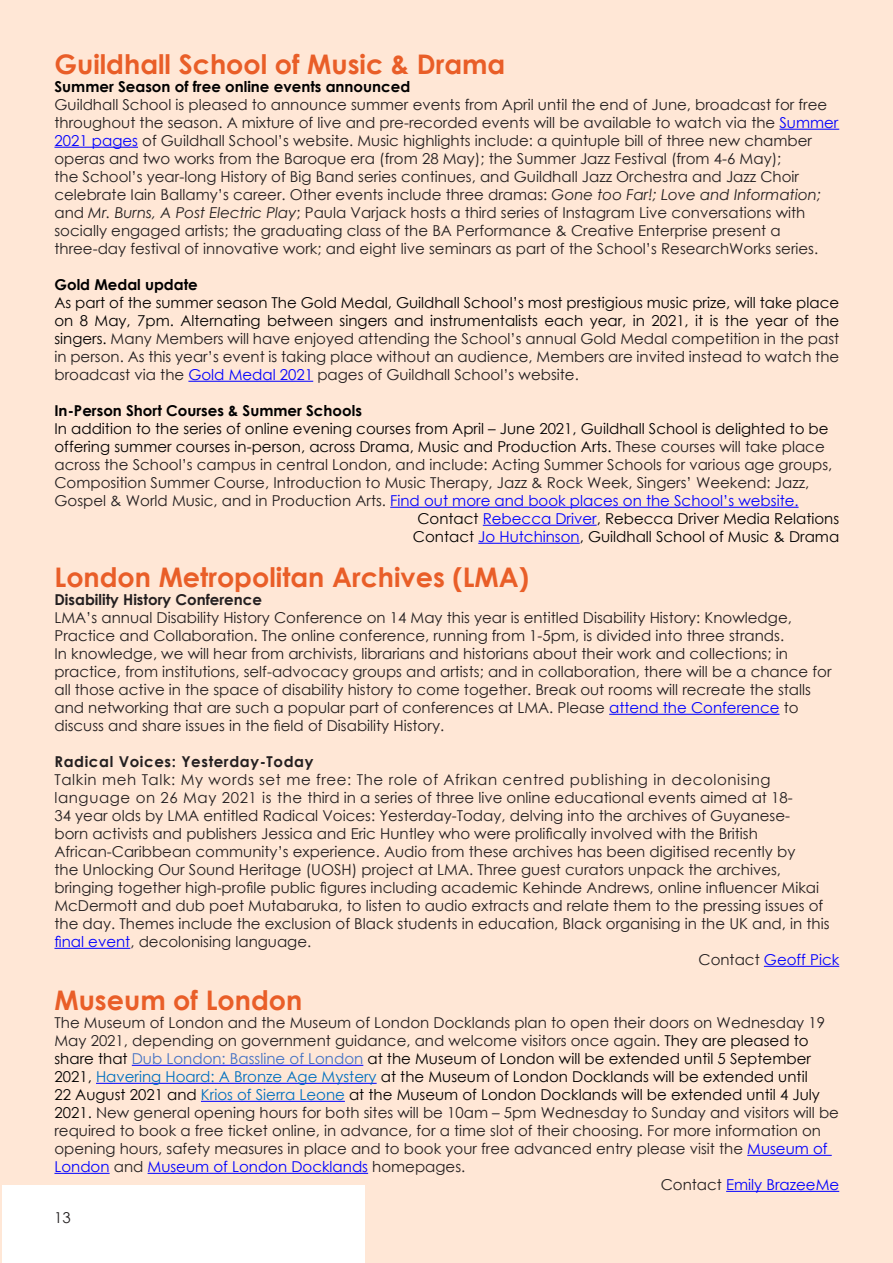
<style>
.page{position:relative;width:893px;height:1263px;background:#ffe7d6}
.page>*{position:absolute;margin:0;border:0;box-sizing:border-box;transform-origin:0 0}
.t1{font:700 27px "Century Gothic";color:#e95e28}
.t2{font:15px/18px "Century Gothic";color:#231f20}
.No_Spacing{font:15px "Century Gothic";color:#000}
.t3{font:700 15px "Century Gothic";color:#000}
.t4{font:15px "Century Gothic";color:#00f}
.t5{font:700 15px "Century Gothic";letter-spacing:.04em;color:#231f20}
.t6{font:700 15px "Century Gothic";color:#231f20}
.s1{color:#00f}
.s2{font-style:italic}
.s3{color:#000}
.s4{color:#231f20}
.s5{color:#4472c4}
.s6{color:#0070c0}
</style>
<div class="page">
<div style="left:2px;top:1186px;width:363px;height:77px;background:#fff"></div>
<hr style="left:779px;top:129px;width:60px;height:1px;background:#00f">
<hr style="left:54px;top:147px;width:84px;height:1px;background:#00f">
<hr style="left:188px;top:381px;width:125px;height:1px;background:#00f">
<hr style="left:390px;top:507px;width:409px;height:1px;background:#00f">
<hr style="left:483px;top:525px;width:114px;height:1px;background:#00f">
<hr style="left:478px;top:543px;width:102px;height:1px;background:#00f">
<hr style="left:609px;top:714px;width:170px;height:1px;background:#00f">
<hr style="left:54px;top:948px;width:76px;height:1px;background:#00f">
<hr style="left:764px;top:966px;width:75px;height:1px;background:#00f">
<hr style="left:132px;top:1065px;width:231px;height:1px;background:#00f">
<hr style="left:96px;top:1083px;width:281px;height:1px;background:#00f">
<hr style="left:201px;top:1101px;width:144px;height:1px;background:#00f">
<hr style="left:747px;top:1155px;width:85px;height:1px;background:#00f">
<hr style="left:54px;top:1173px;width:56px;height:1px;background:#00f">
<hr style="left:148px;top:1173px;width:220px;height:1px;background:#00f">
<hr style="left:726px;top:1191px;width:113px;height:1px;background:#00f">
<p class="t1" style="left:54px;top:43px;width:452px">Guildhall School of Music &amp; Drama</p>
<p class="t3" style="left:54px;top:75px;width:357px">Summer Season of free online events announced</p>
<p class="t2" style="left:54px;top:95px;width:785px">Guildhall School is pleased to announce summer events from April until the end of June, broadcast for free throughout the season. A mixture of live and pre-recorded events will be available to watch via the <span class="s1">Summer 2021 pages</span> of Guildhall School’s website. Music highlights include: a quintuple bill of three new chamber operas and two works from the Baroque era (from 28 May); the Summer Jazz Festival (from 4-6 May);<br>the School’s year-long History of Big Band series continues, and Guildhall Jazz Orchestra and Jazz Choir celebrate Iain Ballamy’s career. Other events include three dramas: <span class="s2">Gone too Far!; Love and Information; </span>and <span class="s2">Mr. Burns, A Post Electric Play</span>; Paula Varjack hosts a third series of Instagram Live conversations with socially engaged artists; the graduating class of the BA Performance &amp; Creative Enterprise present a</p>
<p class="t2" style="left:54px;top:239px;width:765px">three-day festival of innovative work; and eight live seminars as part of the School’s ResearchWorks series.</p>
<p class="t3" style="left:54px;top:273px;width:145px">Gold Medal update</p>
<p class="t2" style="left:54px;top:293px;width:786px;text-align:justify"><span class="s3">As part of the summer season The Gold Medal, Guildhall School’s most prestigious music prize, will take place on 8 May, 7pm. Alternating between singers and instrumentalists each year, in 2021, it is the year of the singers.</span> Many Members will have enjoyed attending the School’s annual Gold Medal competition in the past in person. As this year’s event is taking place without an audience, Members are invited instead to watch the broadcast via the <span class="s1">Gold Medal 2021</span> pages of Guildhall School’s website.</p>
<p class="t3" style="left:54px;top:399px;width:309px">In-Person Short Courses &amp; Summer Schools</p>
<p class="t2" style="left:54px;top:419px;width:779px"><span class="s3">In addition to the series of online evening courses from April – June 2021, Guildhall School is delighted to be offering summer courses in-person, across Drama, Music and Production Arts.</span> These courses will take place across the School’s campus in central London, and include: Acting Summer Schools for various age groups, Composition Summer Course, Introduction to Music Therapy, Jazz &amp; Rock Week, Singers’ Weekend: Jazz, Gospel &amp; World Music, and in Production Arts. <span class="s1">Find out more and book places on the School’s website.</span></p>
<p class="No_Spacing" style="left:417px;top:508px;width:423px">Contact <span class="s1">Rebecca Driver</span>, Rebecca Driver Media Relations</p>
<p class="No_Spacing" style="left:413px;top:526px;width:428px">Contact <span class="s1">Jo Hutchinson</span>, Guildhall School of Music &amp; Drama</p>
<p class="t1" style="left:54px;top:556px;width:476px">London Metropolitan Archives (LMA)</p>
<p class="t6" style="left:54px;top:588px;width:209px">Disability History Conference</p>
<p class="t2" style="left:54px;top:608px;width:779px">LMA’s annual Disability History Conference on 14 May this year is entitled Disability History: Knowledge, Practice and Collaboration. The online conference, running from 1-5pm, is divided into three strands.<br>In knowledge, we will hear from archivists, librarians and historians about their work and collections; in practice, from institutions, self-advocacy groups and artists; and in collaboration, there will be a chance for all those active in the space of disability history to come together. Break out rooms will recreate the stalls and networking that are such a popular part of conferences at LMA. Please <span class="s1">attend the Conference</span> to discuss and share issues in the field of Disability History.</p>
<p class="t5" style="left:54px;top:750px;width:260px">Radical Voices: Yesterday-Today</p>
<p class="t2" style="left:54px;top:770px;width:777px">Talkin meh Talk: My words set me free: The role of Afrikan centred publishing in decolonising language on 26 May 2021 is the third in a series of three live online educational events aimed at 18-<br>34 year olds by LMA entitled Radical Voices: Yesterday-Today, delving into the archives of Guyanese-<br>born activists and publishers Jessica and Eric Huntley who were prolifically involved with the British African-Caribbean community’s experience. Audio from these archives has been digitised recently by<br>the Unlocking Our Sound Heritage (UOSH) project at LMA. Three guest curators unpack the archives, bringing together high-profile public figures including academic Kehinde Andrews, online influencer Mikai McDermott and dub poet Mutabaruka, to listen to audio extracts and relate them to the pressing issues of the day. Themes include the exclusion of Black students in education, Black organising in the UK and, in this <span class="s1">final event</span>, decolonising language.</p>
<p class="t4" style="left:698px;top:949px;width:142px"><span class="s4">Contact</span> Geoff Pick</p>
<p class="t1" style="left:54px;top:979px;width:249px">Museum of London</p>
<p class="t2" style="left:54px;top:1013px;width:786px">The Museum of London and the Museum of London Docklands plan to open their doors on Wednesday 19<br>May 2021, depending on government guidance, and welcome visitors once again. <span class="s3">They are pleased to share that</span> <span class="s5">Dub London: Bassline of London</span> <span class="s3">at the Museum of London will be extended until 5 September 2021,</span> <span class="s6">Havering Hoard: A Bronze Age Mystery</span> <span class="s3">at the Museum of London Docklands will be extended until<br>22 August 2021 and</span> <span class="s6">Krios of Sierra Leone</span> <span class="s3">at the Museum of London Docklands will be extended until 4 July 2021.</span> New general opening hours for both sites will be 10am – 5pm Wednesday to Sunday and visitors will be required to book a free ticket online, in advance, for a time slot of their choosing. For more information on opening hours, safety measures in place and to book your free advanced entry please visit the <span class="s1">Museum of London</span> and <span class="s1">Museum of London Docklands</span> homepages.</p>
<p class="t4" style="left:661px;top:1174px;width:180px"><span class="s4">Contact</span> Emily BrazeeMe</p>
<p class="t2" style="left:54px;top:1208px;width:18px">13</p>
</div>
